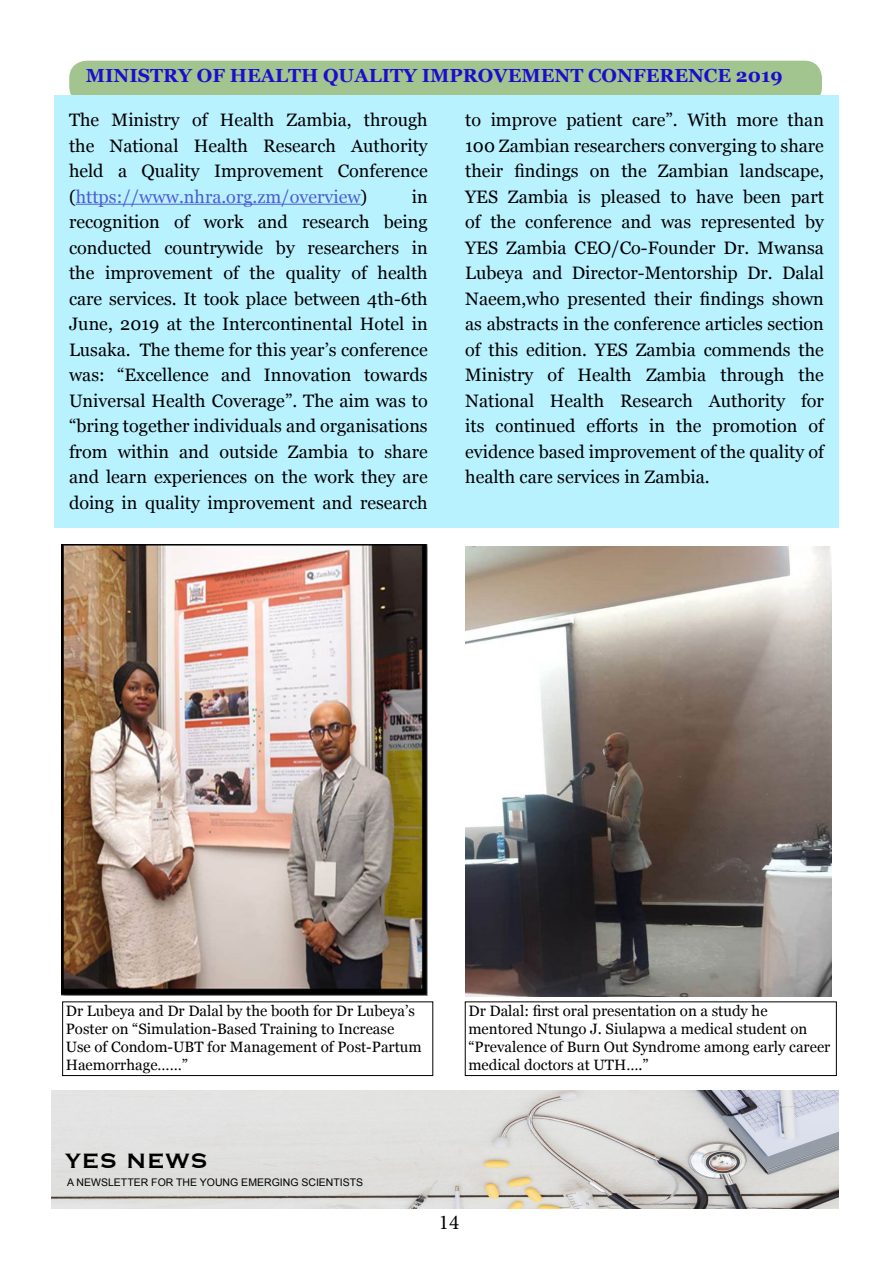
<style>
.page{position:relative;width:893px;height:1263px;background:#fff}
.page>*{position:absolute;margin:0;border:0;box-sizing:border-box;transform-origin:0 0}
.t1{font:27px "Copperplate";color:#000}
.t2{font:21px "Minion Pro";color:#000}
.t3{font:700 18.9px "Georgia";color:#1c0cd0}
.t4{font:18px/25.5px "Georgia";color:#000;text-align:justify}
.t5{font:15px/18px "Georgia";color:#000}
.t6{font:10.5px "Arial";color:#000}
.s1{color:#4f5cd6}
</style>
<div class="page">
<img style="left:51px;top:1090px;width:788px;height:119px">
<div style="left:69px;top:61px;width:753px;height:43px;background:#a2c48e;border-radius:17px"></div>
<div style="left:54px;top:96px;width:785px;height:432px;background:#b9f2ff"></div>
<hr style="left:76px;top:204px;width:285px;height:1px;background:#4f5cd6">
<div style="left:62px;top:1002px;width:371px;height:74px;border:1px solid #000"></div>
<div style="left:465px;top:1002px;width:371px;height:74px;border:1px solid #000"></div>
<img style="left:62px;top:544px;width:366px;height:452px">
<img style="left:465px;top:546px;width:366px;height:450px">
<p class="t3" style="left:86px;top:62px;width:698px">MINISTRY OF HEALTH QUALITY IMPROVEMENT CONFERENCE 2019</p>
<p class="t4" style="left:69px;top:106px;width:360px">The Ministry of Health Zambia, through the National Health Research Authority held a Quality Improvement Conference (<span class="s1">https://www.nhra.org.zm/overview</span>)</p>
<p class="t4" style="left:465px;top:107px;width:360px">to improve patient care”. With more than 100 Zambian researchers converging to share their findings on the Zambian landscape, YES Zambia is pleased to have been part of the conference and was represented by YES Zambia CEO/Co-Founder Dr. Mwansa Lubeya and Director-Mentorship Dr. Dalal Naeem,who presented their findings shown as abstracts in the conference articles section of this edition. YES Zambia commends the Ministry of Health Zambia through the National Health Research Authority for its continued efforts in the promotion of evidence based improvement of the quality of health care services in Zambia.</p>
<p class="t4" style="left:69px;top:183px;width:360px;text-indent:343px">in recognition of work and research being conducted countrywide by researchers in the improvement of the quality of health care services. It took place between 4th-6th June, 2019 at the Intercontinental Hotel in Lusaka. The theme for this year’s conference was: “Excellence and Innovation towards Universal Health Coverage”. The aim was to “bring together individuals and organisations from within and outside Zambia to share and learn experiences on the work they are doing in quality improvement and research</p>
<p class="t5" style="left:66px;top:1001px;width:357px">Dr Lubeya and Dr Dalal by the booth for Dr Lubeya’s Poster on “Simulation-Based Training to Increase Use of Condom-UBT for Management of Post-Partum Haemorrhage……”</p>
<p class="t5" style="left:468px;top:1001px;width:363px">Dr Dalal: first oral presentation on a study he mentored Ntungo J. Siulapwa a medical student on “Prevalence of Burn Out Syndrome among early career medical doctors at UTH….”</p>
<h1 class="t1" style="left:65px;top:1143px;width:145px">YES NEWS</h1>
<p class="t6" style="left:67px;top:1175px;width:297px">A NEWSLETTER FOR THE YOUNG EMERGING SCIENTISTS</p>
<p class="t2" style="left:439px;top:1208px;width:22px">14</p>
</div>
